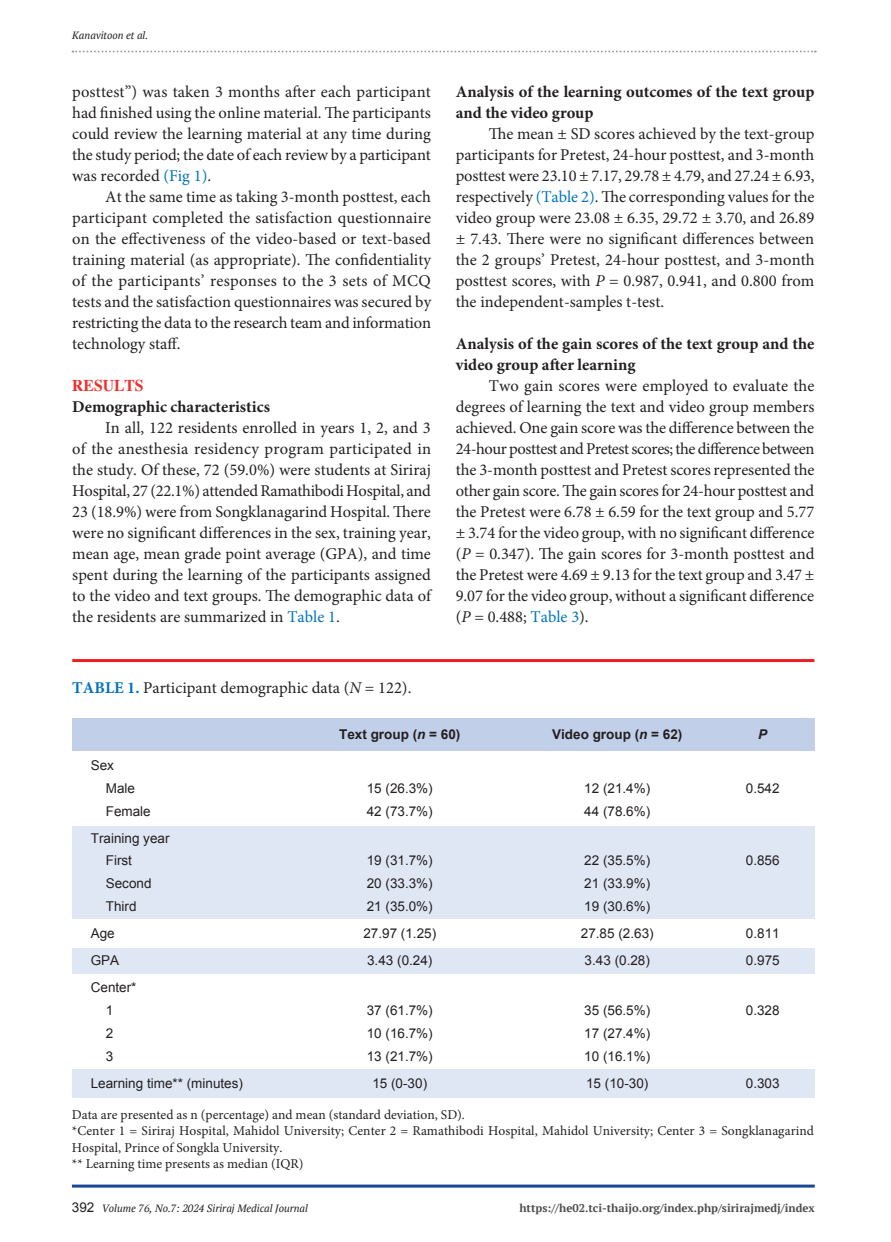
<style>
.page{position:relative;width:891px;height:1242px;background:#fff}
.page>*{position:absolute;margin:0;border:0;box-sizing:border-box;transform-origin:0 0}
.t1{font:16.5px/21px "Minion Pro";color:#231f20;text-align:justify}
.t2{font:700 16.5px/21px "Minion Pro";color:#231f20}
.t3{font:700 16.5px "Times";color:#ee302d;scale:.95 1}
.t4{font:13.5px "Arial";color:#231f20}
.t5{font:13.5px/16.5px "Minion Pro";color:#231f20}
.t6{font:700 13.5px "Arial";color:#231f20}
.t7{font:italic 700 13.5px "Arial";color:#231f20}
.t8{font:700 11.25px "PT Serif";color:#4b4c4d}
.t9{font:italic 10.5px "PT Serif";color:#231f20}
.s1{color:#0073bc}
.s2{font-style:italic}
.s3{font-weight:700;color:#0073bc}
.s4{font-family:"Arial";font-style:normal;font-size:13.5px}
</style>
<div class="page">
<svg style="left:72px;top:51px;width:744px;height:1px"></svg>
<hr style="left:72px;top:1185px;width:743px;height:3px;background:#1b4691">
<div style="left:72px;top:826px;width:742px;height:92px;background:#dfe7f4"></div>
<div style="left:72px;top:949px;width:742px;height:25px;background:#dfe7f4"></div>
<div style="left:72px;top:1069px;width:742px;height:28px;background:#dfe7f4"></div>
<div style="left:72px;top:718px;width:742px;height:33px;background:#c1cfe9"></div>
<hr style="left:72px;top:659px;width:742px;height:3px;background:#ee1d23">
<p class="t9" style="left:72px;top:29px;width:78px">Kanavitoon et al.</p>
<p class="t1" style="left:72px;top:81px;width:360px">posttest”) was taken 3 months after each participant had finished using the online material. The participants could review the learning material at any time during the study period; the date of each review by a participant was recorded <span class="s1">(Fig 1)</span>.</p>
<p class="t1" style="left:72px;top:186px;width:360px;text-indent:33px">At the same time as taking 3-month posttest, each participant completed the satisfaction questionnaire on the effectiveness of the video-based or text-based training material (as appropriate). The confidentiality of the participants’ responses to the 3 sets of MCQ tests and the satisfaction questionnaires was secured by restricting the data to the research team and information technology staff.</p>
<p class="t3" style="left:72px;top:370px;width:77px">RESULTS</p>
<p class="t2" style="left:72px;top:396px;width:199px">Demographic characteristics</p>
<p class="t1" style="left:72px;top:417px;width:360px;text-indent:33px">In all, 122 residents enrolled in years 1, 2, and 3 of the anesthesia residency program participated in the study. Of these, 72 (59.0%) were students at Siriraj Hospital, 27 (22.1%) attended Ramathibodi Hospital, and 23 (18.9%) were from Songklanagarind Hospital. There were no significant differences in the sex, training year, mean age, mean grade point average (GPA), and time spent during the learning of the participants assigned to the video and text groups. The demographic data of the residents are summarized in <span class="s1">Table 1</span>.</p>
<p class="t2" style="left:456px;top:81px;width:360px">Analysis of the learning outcomes of the text group and the video group</p>
<p class="t1" style="left:456px;top:123px;width:360px;text-indent:33px">The mean ± SD scores achieved by the text-group participants for Pretest, 24-hour posttest, and 3-month posttest were 23.10 ± 7.17, 29.78 ± 4.79, and 27.24 ± 6.93, respectively <span class="s1">(Table 2)</span>. The corresponding values for the video group were 23.08 ± 6.35, 29.72 ± 3.70, and 26.89 ± 7.43. There were no significant differences between the 2 groups’ Pretest, 24-hour posttest, and 3-month posttest scores, with <span class="s2">P</span> = 0.987, 0.941, and 0.800 from the independent-samples t-test.</p>
<p class="t2" style="left:456px;top:333px;width:360px">Analysis of the gain scores of the text group and the video group after learning</p>
<p class="t1" style="left:456px;top:375px;width:360px;text-indent:33px">Two gain scores were employed to evaluate the degrees of learning the text and video group members achieved. One gain score was the difference between the 24-hour posttest and Pretest scores; the difference between the 3-month posttest and Pretest scores represented the other gain score. The gain scores for 24-hour posttest and the Pretest were 6.78 ± 6.59 for the text group and 5.77 ± 3.74 for the video group, with no significant difference (<span class="s2">P</span> = 0.347). The gain scores for 3-month posttest and the Pretest were 4.69 ± 9.13 for the text group and 3.47 ± 9.07 for the video group, without a significant difference (<span class="s2">P</span> = 0.488; <span class="s1">Table 3</span>).</p>
<p class="t1" style="left:72px;top:677px;width:341px"><span class="s3">TABLE 1.</span> Participant demographic data (<span class="s2">N</span> = 122).</p>
<p class="t6" style="left:339px;top:725px;width:123px">Text group (<span class="s2">n</span> = 60)</p>
<p class="t6" style="left:552px;top:725px;width:132px">Video group (<span class="s2">n</span> = 62)</p>
<p class="t7" style="left:758px;top:725px;width:11px">P</p>
<p class="t4" style="left:91px;top:756px;width:25px">Sex</p>
<p class="t4" style="left:106px;top:779px;width:31px">Male</p>
<p class="t4" style="left:367px;top:779px;width:68px">15 (26.3%)</p>
<p class="t4" style="left:584px;top:779px;width:68px">12 (21.4%)</p>
<p class="t4" style="left:746px;top:779px;width:35px">0.542</p>
<p class="t4" style="left:106px;top:802px;width:47px">Female</p>
<p class="t4" style="left:367px;top:802px;width:68px">42 (73.7%)</p>
<p class="t4" style="left:584px;top:802px;width:68px">44 (78.6%)</p>
<p class="t4" style="left:91px;top:829px;width:80px">Training year</p>
<p class="t4" style="left:106px;top:852px;width:28px">First</p>
<p class="t4" style="left:367px;top:852px;width:68px">19 (31.7%)</p>
<p class="t4" style="left:584px;top:852px;width:68px">22 (35.5%)</p>
<p class="t4" style="left:746px;top:852px;width:35px">0.856</p>
<p class="t4" style="left:106px;top:875px;width:47px">Second</p>
<p class="t4" style="left:367px;top:875px;width:68px">20 (33.3%)</p>
<p class="t4" style="left:584px;top:875px;width:68px">21 (33.9%)</p>
<p class="t4" style="left:106px;top:897px;width:32px">Third</p>
<p class="t4" style="left:367px;top:897px;width:68px">21 (35.0%)</p>
<p class="t4" style="left:584px;top:897px;width:68px">19 (30.6%)</p>
<p class="t4" style="left:91px;top:925px;width:26px">Age</p>
<p class="t4" style="left:363px;top:925px;width:74px">27.97 (1.25)</p>
<p class="t4" style="left:581px;top:925px;width:74px">27.85 (2.63)</p>
<p class="t4" style="left:746px;top:925px;width:35px">0.811</p>
<p class="t4" style="left:91px;top:952px;width:30px">GPA</p>
<p class="t4" style="left:367px;top:952px;width:67px">3.43 (0.24)</p>
<p class="t4" style="left:585px;top:952px;width:67px">3.43 (0.28)</p>
<p class="t4" style="left:746px;top:952px;width:35px">0.975</p>
<p class="t4" style="left:91px;top:979px;width:47px">Center*</p>
<p class="t4" style="left:106px;top:1001px;width:9px">1</p>
<p class="t4" style="left:367px;top:1001px;width:68px">37 (61.7%)</p>
<p class="t4" style="left:584px;top:1001px;width:68px">35 (56.5%)</p>
<p class="t4" style="left:746px;top:1001px;width:35px">0.328</p>
<p class="t4" style="left:106px;top:1024px;width:9px">2</p>
<p class="t4" style="left:367px;top:1024px;width:68px">10 (16.7%)</p>
<p class="t4" style="left:584px;top:1024px;width:68px">17 (27.4%)</p>
<p class="t4" style="left:106px;top:1047px;width:9px">3</p>
<p class="t4" style="left:367px;top:1047px;width:68px">13 (21.7%)</p>
<p class="t4" style="left:584px;top:1047px;width:68px">10 (16.1%)</p>
<p class="t4" style="left:91px;top:1074px;width:154px">Learning time** (minutes)</p>
<p class="t4" style="left:372px;top:1074px;width:56px">15 (0-30)</p>
<p class="t4" style="left:586px;top:1074px;width:64px">15 (10-30)</p>
<p class="t4" style="left:746px;top:1074px;width:35px">0.303</p>
<p class="t5" style="left:72px;top:1107px;width:395px">Data are presented as n (percentage) and mean (standard deviation, SD).</p>
<p class="t5" style="left:72px;top:1123px;width:744px">*Center 1 = Siriraj Hospital, Mahidol University; Center 2 = Ramathibodi Hospital, Mahidol University; Center 3 = Songklanagarind<br>Hospital, Prince of Songkla University.</p>
<p class="t5" style="left:72px;top:1156px;width:233px">** Learning time presents as median (IQR)</p>
<p class="t9" style="left:72px;top:1202px;width:238px"><span class="s4">392</span> Volume 76, No.7: 2024 Siriraj Medical Journal</p>
<p class="t8" style="left:519px;top:1201px;width:297px">https://he02.tci-thaijo.org/index.php/sirirajmedj/index</p>
</div>
